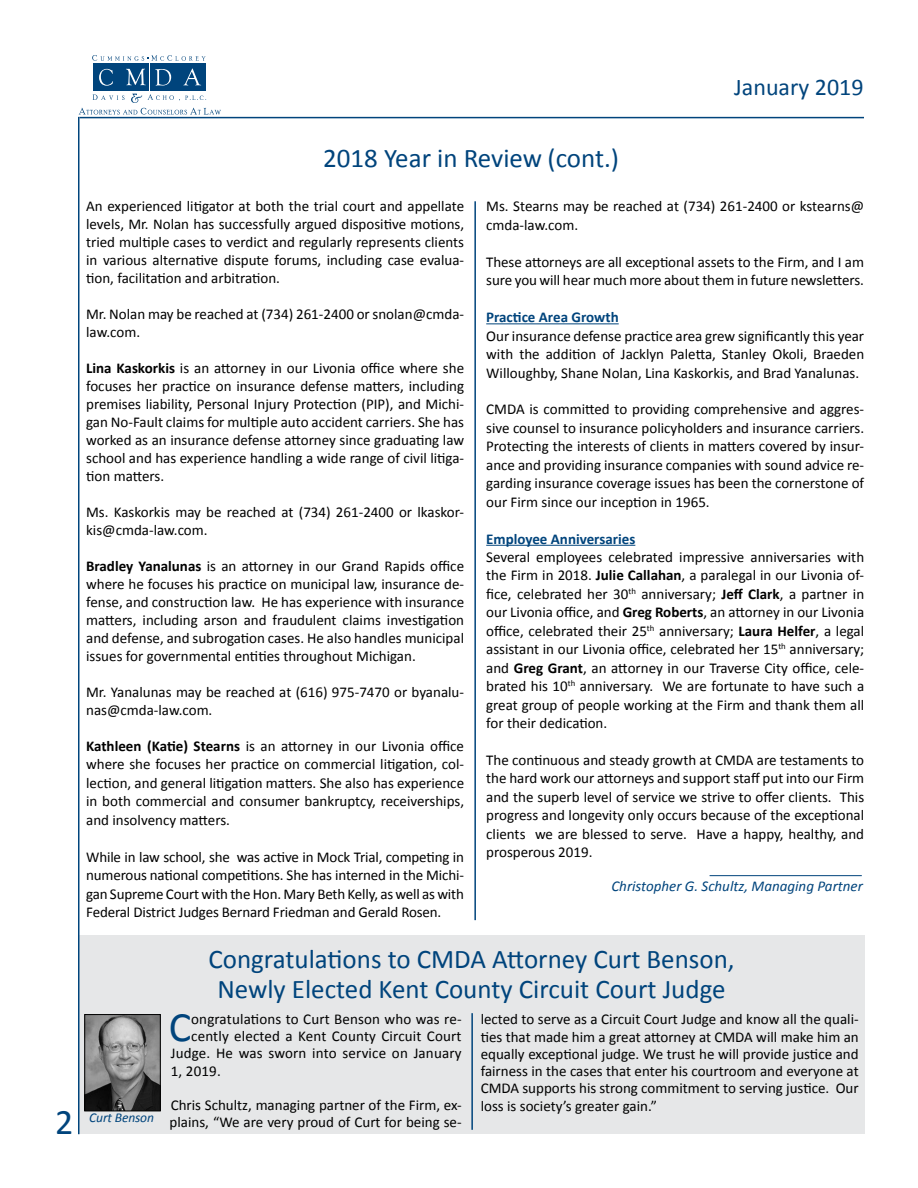
<style>
.page{position:relative;width:918px;height:1188px;background:#fff}
.page>*{position:absolute;margin:0;border:0;box-sizing:border-box;transform-origin:0 0}
.t1{font:42.15px "Calibri";color:#00447c}
.t2{font:36px "Calibri";color:#00447c}
.t3{font:27px/30px "Calibri";color:#00447c;text-align:center}
.t4{font:24px "Calibri";color:#00447c}
.t5{font:15px/18.5px "Calibri";color:#000;text-align:justify}
.t6{font:700 15px "Calibri";color:#00447c}
.t7{font:italic 15px "Calibri";color:#00447c}
.t8{font:italic 13.5px "Calibri";letter-spacing:-.01em;color:#00447c}
.s1{font-weight:700}
</style>
<div class="page">
<div style="left:78px;top:935px;width:786px;height:199px;background:#e6e7e8"></div>
<img style="left:86px;top:1016px;width:73px;height:93px">
<div style="left:84px;top:1014px;width:77px;height:97px;border:1px solid #000"></div>
<hr style="left:471px;top:1013px;width:2px;height:117px;background:#00447c">
<hr style="left:80px;top:117px;width:784px;height:1px;background:#00447c">
<hr style="left:78px;top:117px;width:2px;height:1017px;background:#00447c">
<div style="left:93px;top:63px;width:28px;height:28px;background:#00447c"></div>
<div style="left:121px;top:63px;width:28px;height:28px;background:#00447c"></div>
<div style="left:150px;top:63px;width:27px;height:28px;background:#00447c"></div>
<div style="left:178px;top:63px;width:28px;height:28px;background:#00447c"></div>
<svg style="left:92px;top:55px;width:114px;height:6px"></svg>
<svg style="left:99px;top:69px;width:14px;height:17px"></svg>
<svg style="left:126px;top:69px;width:20px;height:16px"></svg>
<svg style="left:155px;top:69px;width:16px;height:17px"></svg>
<svg style="left:183px;top:69px;width:18px;height:16px"></svg>
<svg style="left:79px;top:94px;width:142px;height:21px"></svg>
<hr style="left:474px;top:201px;width:2px;height:719px;background:#00447c">
<hr style="left:486px;top:323px;width:133px;height:1px;background:#00447c">
<hr style="left:486px;top:545px;width:149px;height:1px;background:#00447c">
<hr style="left:710px;top:875px;width:152px;height:1px;background:#00447c">
<h3 class="t4" style="left:734px;top:72px;width:131px">January 2019</h3>
<h2 class="t2" style="left:55px;top:1100px;width:20px">2</h2>
<h3 class="t3" style="left:323px;top:143px;width:297px">2018 Year in Review (cont.)</h3>
<p class="t5" style="left:86px;top:198px;width:380px;line-height:18px">An experienced litigator at both the trial court and appellate levels, Mr. Nolan has successfully argued dispositive motions, tried multiple cases to verdict and regularly represents clients in various alternative dispute forums, including case evalua&shy;tion, facilitation and arbitration.</p>
<p class="t5" style="left:86px;top:306px;width:379px;line-height:18px">Mr. Nolan may be reached at (734) 261-2400 or snolan@cmda&shy;law.com.</p>
<p class="t5" style="left:86px;top:360px;width:379px;line-height:18px"><span class="s1">Lina Kaskorkis</span> is an attorney in our Livonia office where she focuses her practice on insurance defense matters, including premises liability, Personal Injury Protection (PIP), and Michi&shy;gan No-Fault claims for multiple auto accident carriers. She has worked as an insurance defense attorney since graduating law school and has experience handling a wide range of civil litiga&shy;tion matters.</p>
<p class="t5" style="left:86px;top:504px;width:379px;line-height:18px">Ms. Kaskorkis may be reached at (734) 261-2400 or lkaskor&shy;kis@cmda-law.com.</p>
<p class="t5" style="left:86px;top:558px;width:379px;line-height:18px"><span class="s1">Bradley Yanalunas</span> is an attorney in our Grand Rapids office where he focuses his practice on municipal law, insurance de&shy;fense, and construction law. He has experience with insurance matters, including arson and fraudulent claims investigation and defense, and subrogation cases. He also handles municipal issues for governmental entities throughout Michigan.</p>
<p class="t5" style="left:86px;top:684px;width:379px;line-height:18px">Mr. Yanalunas may be reached at (616) 975-7470 or byanalu&shy;nas@cmda-law.com.</p>
<p class="t5" style="left:86px;top:737px;width:379px"><span class="s1">Kathleen (Katie) Stearns</span> is an attorney in our Livonia office where she focuses her practice on commercial litigation, col&shy;lection, and general litigation matters. She also has experience in both commercial and consumer bankruptcy, receiverships, and insolvency matters.</p>
<p class="t5" style="left:86px;top:848px;width:379px">While in law school, she was active in Mock Trial, competing in numerous national competitions. She has interned in the Michi&shy;gan Supreme Court with the Hon. Mary Beth Kelly, as well as with Federal District Judges Bernard Friedman and Gerald Rosen.</p>
<p class="t5" style="left:486px;top:197px;width:379px">Ms. Stearns may be reached at (734) 261-2400 or kstearns@ cmda-law.com.</p>
<p class="t5" style="left:486px;top:253px;width:379px">These attorneys are all exceptional assets to the Firm, and I am sure you will hear much more about them in future newsletters.</p>
<p class="t6" style="left:486px;top:308px;width:134px">Practice Area Growth</p>
<p class="t5" style="left:486px;top:326px;width:379px">Our insurance defense practice area grew significantly this year with the addition of Jacklyn Paletta, Stanley Okoli, Braeden Willoughby, Shane Nolan, Lina Kaskorkis, and Brad Yanalunas.</p>
<p class="t5" style="left:486px;top:400px;width:379px">CMDA is committed to providing comprehensive and aggres&shy;sive counsel to insurance policyholders and insurance carriers.<br>Protecting the interests of clients in matters covered by insur&shy;ance and providing insurance companies with sound advice re&shy;garding insurance coverage issues has been the cornerstone of our Firm since our inception in 1965.</p>
<p class="t6" style="left:486px;top:529px;width:151px">Employee Anniversaries</p>
<p class="t5" style="left:486px;top:548px;width:380px">Several employees celebrated impressive anniversaries with the Firm in 2018. <span class="s1">Julie Callahan</span>, a paralegal in our Livonia of&shy;fice, celebrated her 30<sup>th</sup> anniversary; <span class="s1">Jeff Clark</span>, a partner in our Livonia office, and <span class="s1">Greg Roberts</span>, an attorney in our Livonia office, celebrated their 25<sup>th</sup> anniversary; <span class="s1">Laura Helfer</span>, a legal assistant in our Livonia office, celebrated her 15<sup>th</sup> anniversary; and <span class="s1">Greg Grant</span>, an attorney in our Traverse City office, cele&shy;brated his 10<sup>th</sup> anniversary. We are fortunate to have such a great group of people working at the Firm and thank them all for their dedication.</p>
<p class="t5" style="left:486px;top:751px;width:379px">The continuous and steady growth at CMDA are testaments to the hard work our attorneys and support staff put into our Firm and the superb level of service we strive to offer clients. This progress and longevity only occurs because of the exceptional clients we are blessed to serve. Have a happy, healthy, and prosperous 2019.</p>
<p class="t7" style="left:611px;top:876px;width:253px">Christopher G. Schultz, Managing Partner</p>
<p class="t8" style="left:89px;top:1108px;width:66px">Curt Benson</p>
<h3 class="t3" style="left:208px;top:944px;width:528px">Congratulations to CMDA Attorney Curt Benson,<br>Newly Elected Kent County Circuit Court Judge</h3>
<h1 class="t1" style="left:169px;top:1001px;width:24px">C</h1>
<p class="t5" style="left:191px;top:1010px;width:272px">ongratulations to Curt Benson who was re-</p>
<p class="t5" style="left:191px;top:1027px;width:272px">cently elected a Kent County Circuit Court</p>
<p class="t5" style="left:171px;top:1044px;width:292px">Judge. He was sworn into service on January</p>
<p class="t5" style="left:171px;top:1062px;width:52px">1, 2019.</p>
<p class="t5" style="left:170px;top:1097px;width:294px;line-height:17.2px">Chris Schultz, managing partner of the Firm, ex&shy;plains, “We are very proud of Curt for being se-</p>
<p class="t5" style="left:481px;top:1011px;width:380px;line-height:17.4px">lected to serve as a Circuit Court Judge and know all the quali&shy;ties that made him a great attorney at CMDA will make him an equally exceptional judge. We trust he will provide justice and fairness in the cases that enter his courtroom and everyone at CMDA supports his strong commitment to serving justice. Our loss is society’s greater gain.”</p>
</div>
